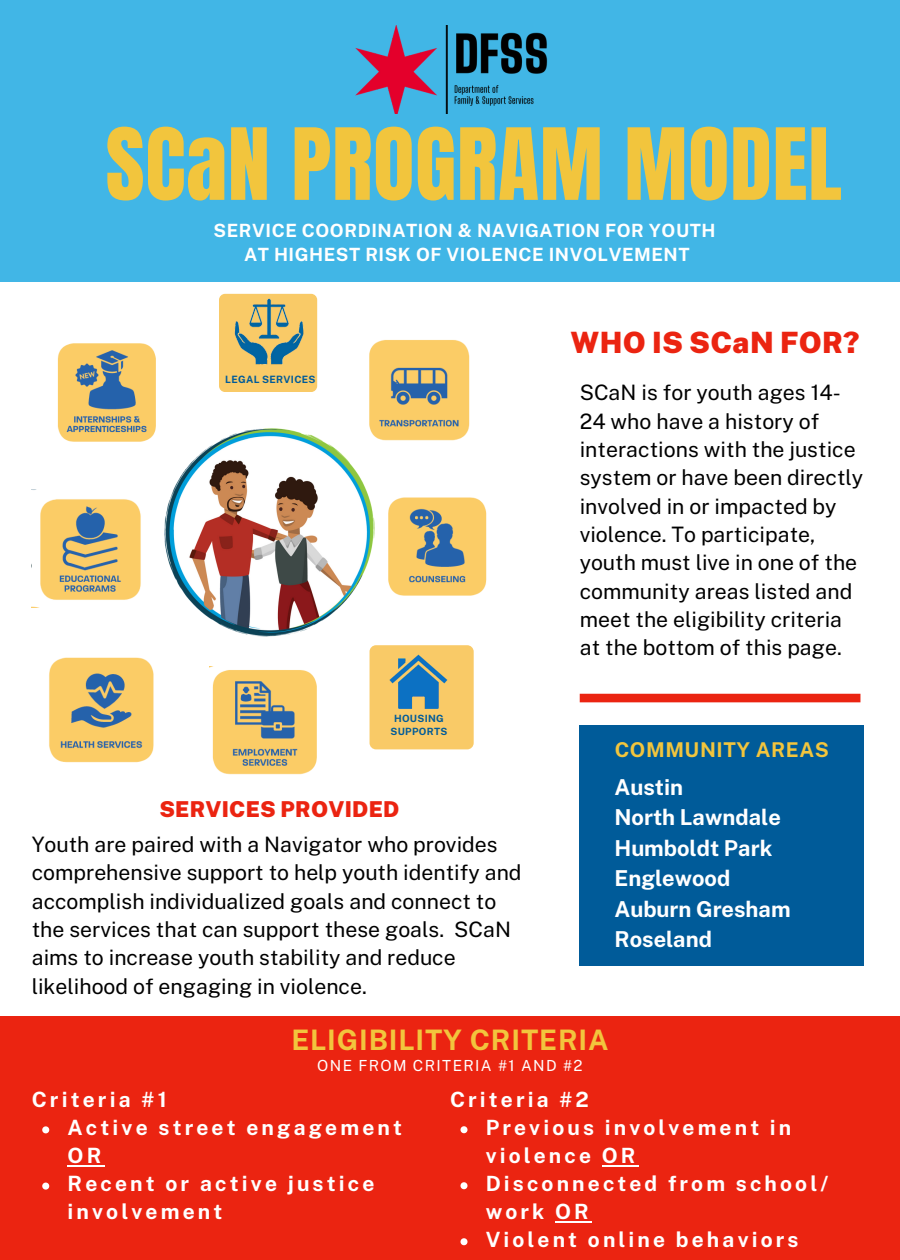
<style>
.page{position:relative;width:900px;height:1260px;background:#fff}
.page>*{position:absolute;margin:0;border:0;box-sizing:border-box;transform-origin:0 0}
.t1{font:84.5px "Anton";letter-spacing:.01em;color:#f2c53d}
.t2{font:900 29.5px "Public Sans";letter-spacing:.01em;color:#eb2411}
.t3{font:700 28.25px "Public Sans";letter-spacing:.03em;color:#f2c53d}
.t4{font:700 22px "Public Sans";color:#fff}
.t5{font:900 22px "Public Sans";letter-spacing:.01em;color:#eb2411}
.t6{font:21.25px/28.2px "Public Sans";color:#000}
.t7{font:700 21px/28px "Public Sans";letter-spacing:.15em;color:#fff}
.t8{font:700 20.5px "Public Sans";letter-spacing:.03em;color:#f2c53d}
.t9{font:700 18.25px "Public Sans";letter-spacing:.03em;color:#fff}
.t10{font:15.25px "Public Sans";letter-spacing:.09em;color:#fff}
.t11{font:700 10px/13.2px "Public Sans";letter-spacing:.03em;color:#005b99;text-align:center}
</style>
<div class="page">
<img style="left:32px;top:489px;width:109px;height:118px">
<div style="left:0;top:0;width:900px;height:282px;background:#41b6e6"></div>
<div style="left:580px;top:694px;width:280px;height:8px;background:#eb2411"></div>
<div style="left:580px;top:725px;width:284px;height:241px;background:#005b99"></div>
<div style="left:0;top:1016px;width:900px;height:244px;background:#eb2411"></div>
<img style="left:355px;top:26px;width:193px;height:88px">
<img style="left:164px;top:428px;width:211px;height:209px">
<img style="left:209px;top:667px;width:108px;height:108px">
<img style="left:388px;top:497px;width:99px;height:99px">
<img style="left:49px;top:657px;width:105px;height:106px">
<img style="left:361px;top:340px;width:109px;height:102px">
<div style="left:370px;top:645px;width:104px;height:104px;background:#f9ca67;border-radius:6px"></div>
<img style="left:390px;top:655px;width:58px;height:54px">
<svg style="left:460px;top:1126px;width:8px;height:7px"></svg>
<hr style="left:602px;top:1165px;width:37px;height:1px;background:#fff">
<svg style="left:460px;top:1182px;width:8px;height:7px"></svg>
<hr style="left:555px;top:1221px;width:37px;height:1px;background:#fff">
<svg style="left:460px;top:1238px;width:8px;height:7px"></svg>
<svg style="left:42px;top:1126px;width:7px;height:7px"></svg>
<hr style="left:68px;top:1165px;width:37px;height:2px;background:#fff">
<svg style="left:42px;top:1183px;width:7px;height:7px"></svg>
<img style="left:57px;top:343px;width:108px;height:105px">
<div style="left:219px;top:294px;width:98px;height:98px;background:#f9ca67;border-radius:6px"></div>
<img style="left:219px;top:294px;width:99px;height:80px">
<p class="t1" style="left:106px;top:104px;width:738px">SCaN PROGRAM MODEL</p>
<p class="t9" style="left:214px;top:220px;width:504px">SERVICE COORDINATION &amp; NAVIGATION FOR YOUTH</p>
<p class="t9" style="left:244px;top:244px;width:447px">AT HIGHEST RISK OF VIOLENCE INVOLVEMENT</p>
<p class="t11" style="left:225px;top:373px;width:92px">LEGAL SERVICES</p>
<p class="t11" style="left:390px;top:712px;width:58px">HOUSING<br>SUPPORTS</p>
<p class="t5" style="left:160px;top:796px;width:241px">SERVICES PROVIDED</p>
<p class="t6" style="left:32px;top:830px;width:491px">Youth are paired with a Navigator who provides comprehensive support to help youth identify and accomplish individualized goals and connect to the services that can support these goals. SCaN aims to increase youth stability and reduce likelihood of engaging in violence.</p>
<p class="t2" style="left:571px;top:325px;width:290px">WHO IS SCaN FOR?</p>
<p class="t6" style="left:580px;top:378px;width:285px">SCaN is for youth ages 14-<br>24 who have a history of interactions with the justice system or have been directly involved in or impacted by violence. To participate, youth must live in one of the community areas listed and meet the eligibility criteria at the bottom of this page.</p>
<p class="t8" style="left:615px;top:737px;width:216px">COMMUNITY AREAS</p>
<p class="t4" style="left:615px;top:774px;width:70px">Austin</p>
<p class="t4" style="left:615px;top:804px;width:168px">North Lawndale</p>
<p class="t4" style="left:615px;top:835px;width:159px">Humboldt Park</p>
<p class="t4" style="left:615px;top:865px;width:117px">Englewood</p>
<p class="t4" style="left:615px;top:896px;width:178px">Auburn Gresham</p>
<p class="t4" style="left:615px;top:926px;width:99px">Roseland</p>
<p class="t3" style="left:291px;top:1023px;width:319px">ELIGIBILITY CRITERIA</p>
<p class="t7" style="left:32px;top:1085px;width:137px">Criteria #1</p>
<p class="t10" style="left:317px;top:1057px;width:267px">ONE FROM CRITERIA #1 AND #2</p>
<p class="t7" style="left:450px;top:1085px;width:140px">Criteria #2</p>
<p class="t7" style="left:68px;top:1114px;width:336px">Active street engagement<br>OR</p>
<p class="t7" style="left:68px;top:1170px;width:308px">Recent or active justice involvement</p>
<p class="t7" style="left:486px;top:1113px;width:307px">Previous involvement in violence OR</p>
<p class="t7" style="left:486px;top:1169px;width:344px">Disconnected from school/ work OR</p>
<p class="t7" style="left:486px;top:1225px;width:314px">Violent online behaviors</p>
</div>
